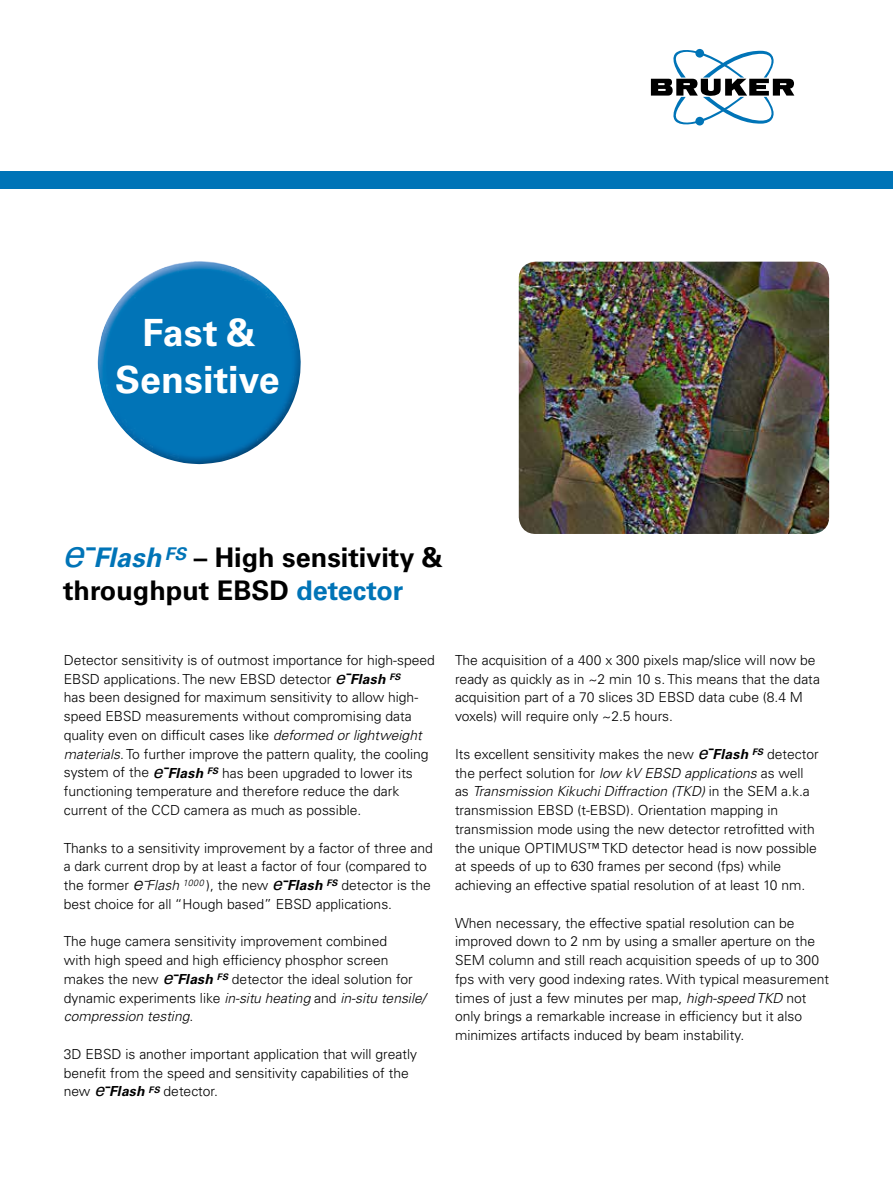
<style>
.page{position:relative;width:893px;height:1187px;background:#fff}
.page>*{position:absolute;margin:0;border:0;box-sizing:border-box;transform-origin:0 0}
.t1{font:700 37.5px/46.5px "Univers LT Std";color:#fff;text-align:center}
.t2{font:700 27px/33px "Univers LT Std";color:#000}
.t3{font:300 13.8px/18.8px "Univers LT Std";color:#000}
.s1{font-weight:400;font-style:italic;font-size:39px;color:#0074b7}
.s2{font-style:italic;color:#0074b7}
.s3{color:#0074b7}
.s4{font-weight:400;font-style:italic;font-size:18px}
.s5{font-weight:700;font-style:italic}
.s6{font-style:italic}
.s7{font-style:italic;font-size:18px}
</style>
<div class="page">
<div style="left:0;top:171px;width:893px;height:17px;background:#0074b7"></div>
<svg style="left:651px;top:49px;width:143px;height:76px"></svg>
<img style="left:97px;top:261px;width:204px;height:203px">
<img style="left:519px;top:261px;width:310px;height:273px">
<h1 class="t1" style="left:115px;top:310px;width:166px">Fast &amp;<br>Sensitive</h1>
<h2 class="t2" style="left:62px;top:541px;width:382px"><span class="s1">e</span><sup>‑</sup><span class="s2">Flash</span> <sup>FS</sup> – High sensitivity &amp; throughput EBSD <span class="s3">detector</span></h2>
<p class="t3" style="left:64px;top:650px;width:373px">Detector sensitivity is of outmost importance for high-speed EBSD applications. The new EBSD detector <span class="s4">e</span><sup>‑</sup><span class="s5">Flash</span> <sup>FS<br></sup>has been designed for maximum sensitivity to allow high&shy;speed EBSD measurements without compromising data quality even on difficult cases like <span class="s6">deformed or lightweight materials</span>. To further improve the pattern quality, the cooling system of the <span class="s4">e</span><sup>‑</sup><span class="s5">Flash</span> <sup>FS</sup> has been upgraded to lower its functioning temperature and therefore reduce the dark current of the CCD camera as much as possible.</p>
<p class="t3" style="left:64px;top:838px;width:370px">Thanks to a sensitivity improvement by a factor of three and a dark current drop by at least a factor of four (compared to the former <span class="s7">e</span><sup>‑</sup><span class="s6">Flash</span> <sup>1000</sup> ), the new <span class="s4">e</span><sup>‑</sup><span class="s5">Flash</span> <sup>FS</sup> detector is the best choice for all “Hough based” EBSD applications.</p>
<p class="t3" style="left:64px;top:932px;width:363px">The huge camera sensitivity improvement combined<br>with high speed and high efficiency phosphor screen makes the new <span class="s4">e</span><sup>‑</sup><span class="s5">Flash</span> <sup>FS</sup> detector the ideal solution for dynamic experiments like <span class="s6">in-situ heating</span> and <span class="s6">in-situ tensile/ compression testing</span>.</p>
<p class="t3" style="left:64px;top:1044px;width:355px">3D EBSD is another important application that will greatly benefit from the speed and sensitivity capabilities of the new <span class="s4">e</span><sup>‑</sup><span class="s5">Flash</span> <sup>FS</sup> detector.</p>
<p class="t3" style="left:455px;top:650px;width:367px">The acquisition of a 400 x 300 pixels map/slice will now be ready as quickly as in ~2 min 10 s. This means that the data acquisition part of a 70 slices 3D EBSD data cube (8.4 M voxels) will require only ~2.5 hours.</p>
<p class="t3" style="left:455px;top:744px;width:365px">Its excellent sensitivity makes the new <span class="s4">e</span><sup>‑</sup><span class="s5">Flash</span> <sup>FS</sup> detector the perfect solution for <span class="s6">low kV EBSD applications</span> as well as <span class="s6">Transmission Kikuchi Diffraction (TKD)</span> in the SEM a.k.a transmission EBSD (t-EBSD). Orientation mapping in transmission mode using the new detector retrofitted with the unique OPTIMUS™ TKD detector head is now possible at speeds of up to 630 frames per second (fps) while achieving an effective spatial resolution of at least 10 nm.</p>
<p class="t3" style="left:455px;top:913px;width:376px">When necessary, the effective spatial resolution can be improved down to 2 nm by using a smaller aperture on the SEM column and still reach acquisition speeds of up to 300 fps with very good indexing rates. With typical measurement times of just a few minutes per map, <span class="s6">high-speed TKD</span> not only brings a remarkable increase in efficiency but it also minimizes artifacts induced by beam instability.</p>
</div>
